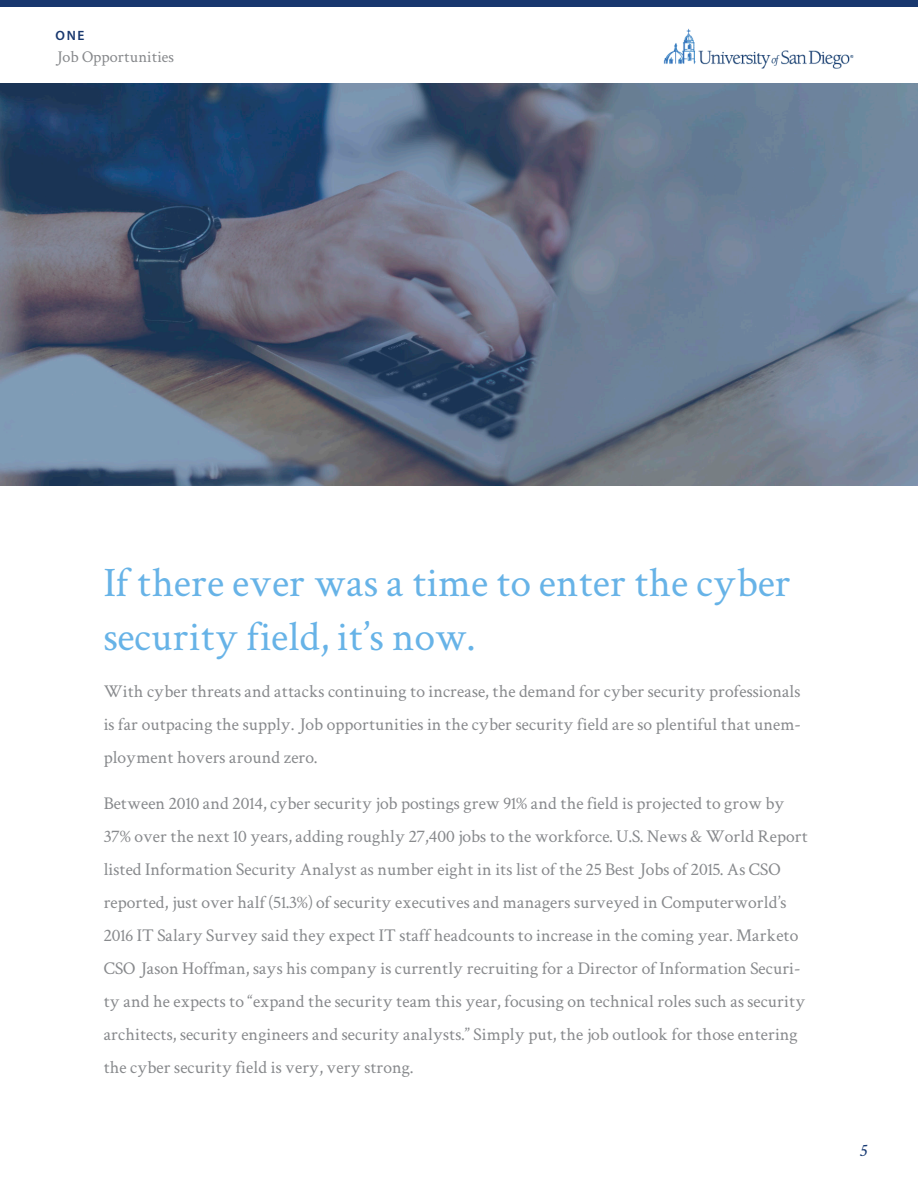
<style>
.page{position:relative;width:918px;height:1188px;background:#fff}
.page>*{position:absolute;margin:0;border:0;box-sizing:border-box;transform-origin:0 0}
.t1{font:42px/54px "Crimson Text";color:#67b3e7}
.t2{font:18px/33px "Crimson Text";color:#87898c;text-align:justify}
.t3{font:italic 18px "Crimson Text";color:#173a74}
.t4{font:16.5px "Crimson Text";color:#86888b}
.t5{font:600 13.5px "Myriad Pro";color:#18376e}
</style>
<div class="page">
<div style="left:0;top:0;width:918px;height:7px;background:#18376e"></div>
<img style="left:0;top:83px;width:918px;height:403px">
<img style="left:663px;top:28px;width:191px;height:41px">
<p class="t5" style="left:56px;top:26px;width:30px">ONE</p>
<p class="t4" style="left:56px;top:47px;width:120px">Job Opportunities</p>
<p class="t1" style="left:104px;top:556px;width:689px">If there ever was a time to enter the cyber security field, it’s now.</p>
<p class="t2" style="left:104px;top:674px;width:698px">With cyber threats and attacks continuing to increase, the demand for cyber security professionals is far outpacing the supply. Job opportunities in the cyber security field are so plentiful that unem&shy;ployment hovers around zero.</p>
<p class="t2" style="left:104px;top:787px;width:706px;text-align:left">Between 2010 and 2014, cyber security job postings grew 91% and the field is projected to grow by 37% over the next 10 years, adding roughly 27,400 jobs to the workforce. U.S. News &amp; World Report listed Information Security Analyst as number eight in its list of the 25 Best Jobs of 2015. As CSO reported, just over half (51.3%) of security executives and managers surveyed in Computerworld’s 2016 IT Salary Survey said they expect IT staff headcounts to increase in the coming year. Marketo CSO Jason Hoffman, says his company is currently recruiting for a Director of Information Securi&shy;ty and he expects to “expand the security team this year, focusing on technical roles such as security architects, security engineers and security analysts.” Simply put, the job outlook for those entering the cyber security field is very, very strong.</p>
<p class="t3" style="left:860px;top:1140px;width:9px">5</p>
</div>
